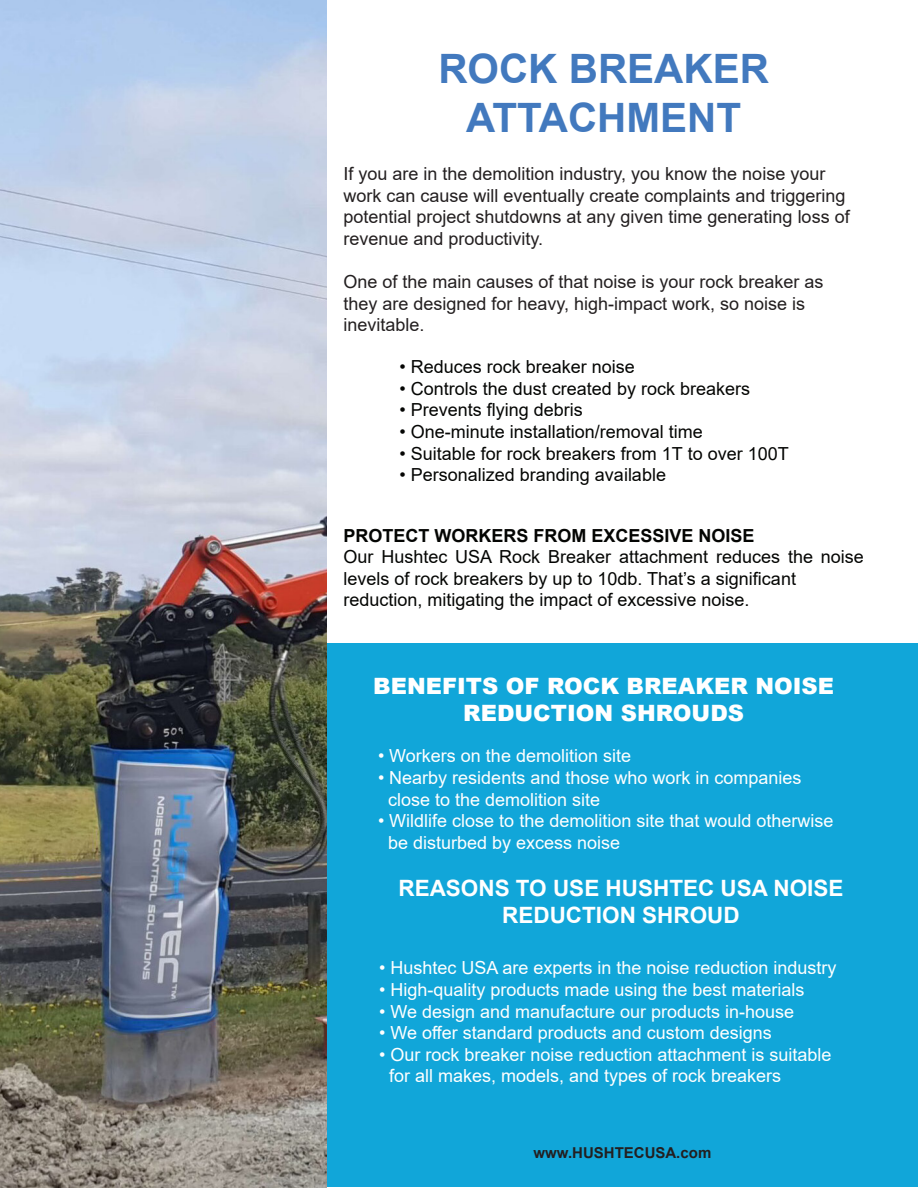
<style>
.page{position:relative;width:918px;height:1188px;background:#fff}
.page>*{position:absolute;margin:0;border:0;box-sizing:border-box;transform-origin:0 0}
.t1{font:700 40.5px "Arial";color:#4279be}
.t2{font:900 22.5px "Arial";color:#fff}
.t3{font:700 22.5px/27px "Arial";color:#fff;text-align:center}
.t4{font:18px/21.6px "Arial";color:#fff}
.t5{font:18px/21.6px "Arial";color:#040503}
.t6{font:18px/21.6px "Arial";color:#231f20}
.t7{font:700 18px "Arial";color:#040503}
.t8{font:700 15px "Arial";color:#231f20}
</style>
<div class="page">
<img style="left:0;top:0;width:326px;height:1188px">
<div style="left:327px;top:643px;width:590px;height:544px;background:#11a6d9"></div>
<p class="t1" style="left:438px;top:41px;width:332px">ROCK BREAKER</p>
<p class="t1" style="left:466px;top:89px;width:277px">ATTACHMENT</p>
<p class="t6" style="left:343px;top:163px;width:508px">If you are in the demolition industry, you know the noise your work can cause will eventually create complaints and triggering potential project shutdowns at any given time generating loss of revenue and productivity.</p>
<p class="t6" style="left:343px;top:271px;width:482px">One of the main causes of that noise is your rock breaker as they are designed for heavy, high-impact work, so noise is</p>
<p class="t6" style="left:343px;top:314px;width:83px">inevitable.</p>
<p class="t5" style="left:400px;top:356px;width:237px">• Reduces rock breaker noise</p>
<p class="t5" style="left:400px;top:378px;width:352px">• Controls the dust created by rock breakers</p>
<p class="t5" style="left:400px;top:399px;width:185px">• Prevents flying debris</p>
<p class="t5" style="left:400px;top:421px;width:305px">• One-minute installation/removal time</p>
<p class="t5" style="left:400px;top:442px;width:391px">• Suitable for rock breakers from 1T to over 100T</p>
<p class="t5" style="left:400px;top:464px;width:268px">• Personalized branding available</p>
<p class="t7" style="left:343px;top:523px;width:413px">PROTECT WORKERS FROM EXCESSIVE NOISE</p>
<p class="t5" style="left:343px;top:546px;width:522px">Our Hushtec USA Rock Breaker attachment reduces the noise levels of rock breakers by up to 10db. That’s a significant</p>
<p class="t5" style="left:343px;top:589px;width:408px">reduction, mitigating the impact of excessive noise.</p>
<p class="t2" style="left:373px;top:670px;width:462px">BENEFITS OF ROCK BREAKER NOISE</p>
<p class="t2" style="left:463px;top:697px;width:282px">REDUCTION SHROUDS</p>
<p class="t4" style="left:378px;top:745px;width:255px">• Workers on the demolition site</p>
<p class="t4" style="left:388px;top:767px;width:415px;text-indent:-10px">• Nearby residents and those who work in companies close to the demolition site</p>
<p class="t4" style="left:388px;top:810px;width:447px;text-indent:-10px">• Wildlife close to the demolition site that would otherwise be disturbed by excess noise</p>
<p class="t3" style="left:398px;top:875px;width:447px">REASONS TO USE HUSHTEC USA NOISE<br>REDUCTION SHROUD</p>
<p class="t4" style="left:379px;top:957px;width:459px">• Hushtec USA are experts in the noise reduction industry</p>
<p class="t4" style="left:379px;top:979px;width:427px">• High-quality products made using the best materials</p>
<p class="t4" style="left:379px;top:1000px;width:417px">• We design and manufacture our products in-house</p>
<p class="t4" style="left:379px;top:1022px;width:394px">• We offer standard products and custom designs</p>
<p class="t4" style="left:389px;top:1043px;width:444px;text-indent:-10px">• Our rock breaker noise reduction attachment is suitable for all makes, models, and types of rock breakers</p>
<p class="t8" style="left:534px;top:1143px;width:179px">www.HUSHTECUSA.com</p>
</div>
